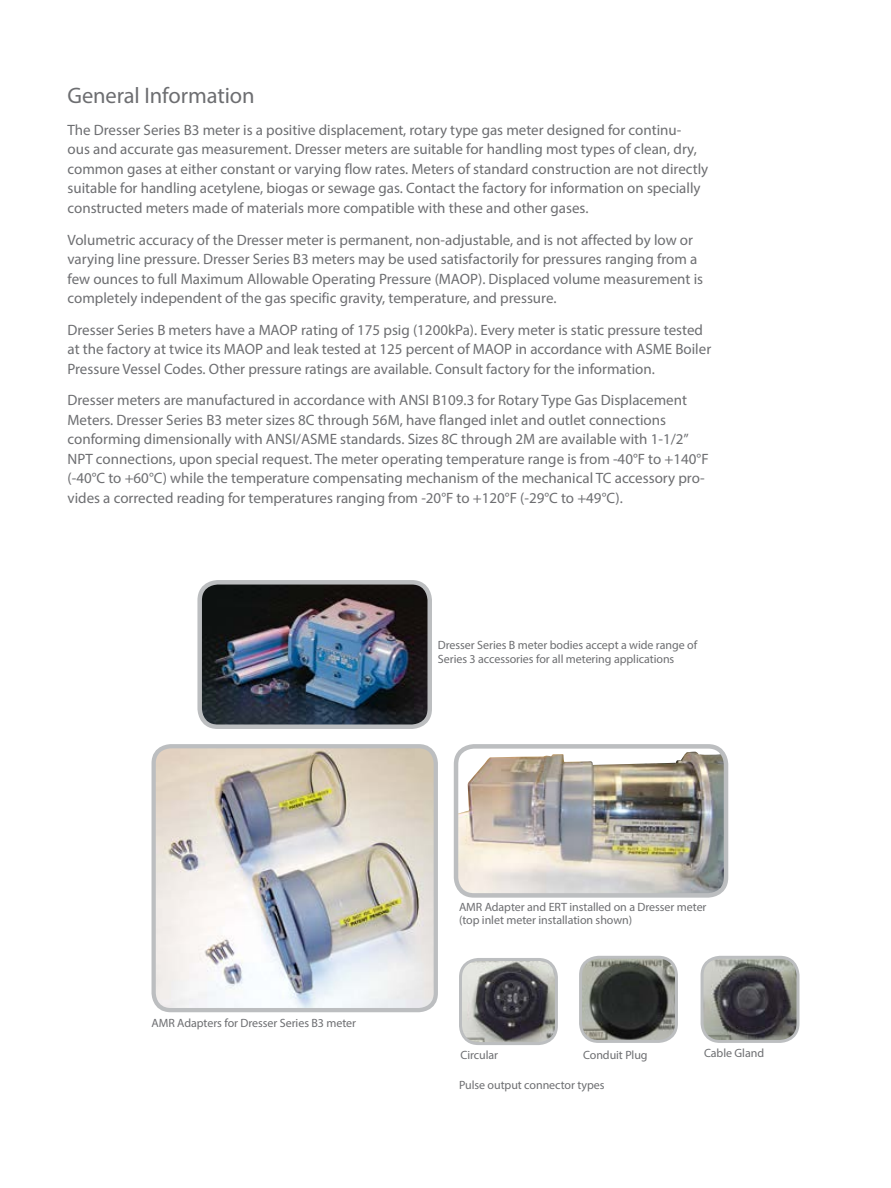
<style>
.page{position:relative;width:891px;height:1188px;background:#fff}
.page>*{position:absolute;margin:0;border:0;box-sizing:border-box;transform-origin:0 0}
.t1{font:22.5px "Myriad Pro";letter-spacing:-.005em;color:#6d6e71}
.t2{font:15px/19.5px "Myriad Pro";color:#6d6e71}
.t3{font:12px/13.5px "Myriad Pro";letter-spacing:-.005em;color:#6d6e71}
</style>
<div class="page">
<img style="left:155px;top:749px;width:278px;height:260px">
<div style="left:152px;top:744px;width:286px;height:268px;border:4px solid #bcbec0;border-radius:17px"></div>
<img style="left:202px;top:585px;width:225px;height:139px">
<div style="left:197px;top:580px;width:235px;height:149px;border:4px solid #bcbec0;border-radius:18px"></div>
<img style="left:459px;top:752px;width:264px;height:141px">
<div style="left:454px;top:744px;width:274px;height:154px;border:4px solid #bcbec0;border-radius:18px"></div>
<img style="left:460px;top:959px;width:94px;height:85px">
<div style="left:459px;top:958px;width:99px;height:87px;border:3px solid #bcbec0;border-radius:18px"></div>
<img style="left:583px;top:957px;width:91px;height:82px">
<div style="left:579px;top:956px;width:99px;height:87px;border:3px solid #bcbec0;border-radius:18px"></div>
<img style="left:702px;top:957px;width:96px;height:84px">
<div style="left:701px;top:956px;width:98px;height:87px;border:3px solid #bcbec0;border-radius:18px"></div>
<h1 class="t1" style="left:68px;top:82px;width:189px">General Information</h1>
<p class="t2" style="left:68px;top:120px;width:642px">The Dresser Series B3 meter is a positive displacement, rotary type gas meter designed for continu-<br>ous and accurate gas measurement. Dresser meters are suitable for handling most types of clean, dry, common gases at either constant or varying flow rates. Meters of standard construction are not directly suitable for handling acetylene, biogas or sewage gas. Contact the factory for information on specially constructed meters made of materials more compatible with these and other gases.</p>
<p class="t2" style="left:68px;top:230px;width:637px">Volumetric accuracy of the Dresser meter is permanent, non-adjustable, and is not affected by low or varying line pressure. Dresser Series B3 meters may be used satisfactorily for pressures ranging from a few ounces to full Maximum Allowable Operating Pressure (MAOP). Displaced volume measurement is completely independent of the gas specific gravity, temperature, and pressure.</p>
<p class="t2" style="left:68px;top:320px;width:645px">Dresser Series B meters have a MAOP rating of 175 psig (1200kPa). Every meter is static pressure tested at the factory at twice its MAOP and leak tested at 125 percent of MAOP in accordance with ASME Boiler<br>Pressure Vessel Codes. Other pressure ratings are available. Consult factory for the information.</p>
<p class="t2" style="left:68px;top:390px;width:643px">Dresser meters are manufactured in accordance with ANSI B109.3 for Rotary Type Gas Displacement Meters. Dresser Series B3 meter sizes 8C through 56M, have flanged inlet and outlet connections conforming dimensionally with ANSI/ASME standards. Sizes 8C through 2M are available with 1-1/2” NPT connections, upon special request. The meter operating temperature range is from -40°F to +140°F (-40°C to +60°C) while the temperature compensating mechanism of the mechanical TC accessory pro&shy;vides a corrected reading for temperatures ranging from -20°F to +120°F (-29°C to +49°C).</p>
<p class="t3" style="left:438px;top:638px;width:261px">Dresser Series B meter bodies accept a wide range of<br>Series 3 accessories for all metering applications</p>
<p class="t3" style="left:152px;top:1016px;width:206px">AMR Adapters for Dresser Series B3 meter</p>
<p class="t3" style="left:459px;top:900px;width:249px">AMR Adapter and ERT installed on a Dresser meter (top inlet meter installation shown)</p>
<p class="t3" style="left:460px;top:1048px;width:39px">Circular</p>
<p class="t3" style="left:583px;top:1048px;width:66px">Conduit Plug</p>
<p class="t3" style="left:704px;top:1046px;width:62px">Cable Gland</p>
<p class="t3" style="left:459px;top:1078px;width:147px">Pulse output connector types</p>
</div>
